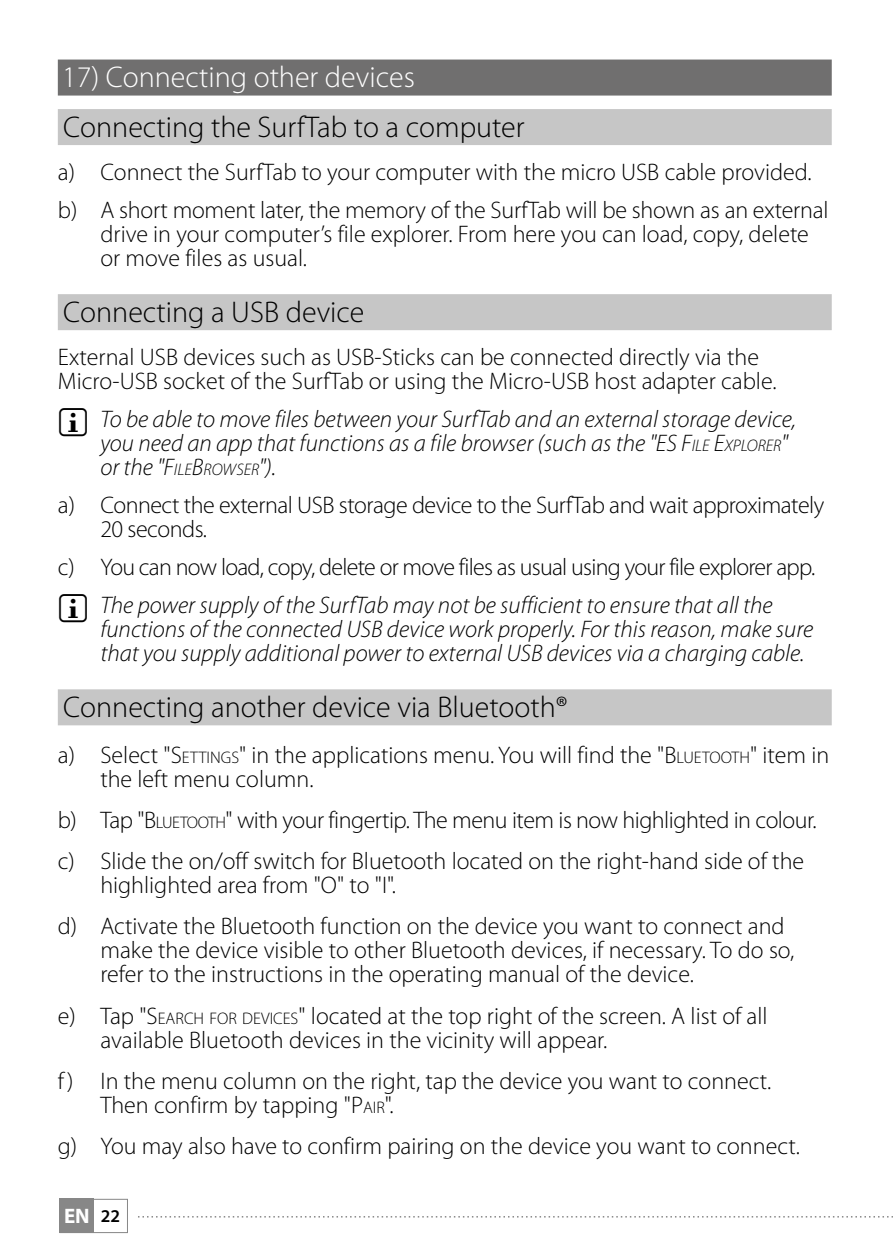
<style>
.page{position:relative;width:893px;height:1259px;background:#fff}
.page>*{position:absolute;margin:0;border:0;box-sizing:border-box;transform-origin:0 0}
.t1{font:300 30px "Myriad Pro";color:#000}
.t2{font:300 30px "Myriad Pro";color:#fff}
.t3{font:300 24px/24px "Myriad Pro";color:#000}
.t4{font:italic 300 24px/24px "Myriad Pro";color:#000}
.t5{font:300 24px/24px "Myriad Pro";letter-spacing:-.02em;color:#000}
.t6{font:300 24px "Myriad Pro";letter-spacing:-.03em;color:#000}
.t7{font:700 21px "Myriad Pro";color:#fff}
.s1{font-style:inherit}
.s2{font-size:16.8px}
.s3{font-weight:600;font-size:18px;color:#000}
</style>
<div class="page">
<div style="left:60px;top:1199px;width:34px;height:34px;background:#878787"></div>
<div style="left:60px;top:1199px;width:68px;height:34px;border:1px solid #878787"></div>
<svg style="left:138px;top:1216px;width:755px;height:1px"></svg>
<div style="left:58px;top:60px;width:774px;height:36px;background:#706f6f"></div>
<div style="left:58px;top:109px;width:774px;height:36px;background:#c6c6c6"></div>
<div style="left:58px;top:294px;width:774px;height:36px;background:#c6c6c6"></div>
<div style="left:58px;top:689px;width:774px;height:36px;background:#c6c6c6"></div>
<p class="t2" style="left:62px;top:61px;width:354px">17) Connecting other devices</p>
<p class="t1" style="left:63px;top:110px;width:463px">Connecting the SurfTab to a computer</p>
<p class="t3" style="left:58px;top:153px;width:772px;line-height:38.1px">a) Connect the SurfTab to your computer with the micro USB cable provided. b) A short moment later, the memory of the SurfTab will be shown as an external</p>
<p class="t3" style="left:100px;top:222px;width:710px">drive in your computer’s file explorer. From here you can load, copy, delete or move files as usual.</p>
<p class="t1" style="left:63px;top:295px;width:303px">Connecting a USB device</p>
<p class="t3" style="left:58px;top:345px;width:720px">External USB devices such as USB-Sticks can be connected directly via the<br>Micro-USB socket of the SurfTab or using the Micro-USB host adapter cable.</p>
<p class="t4" style="left:100px;top:408px;width:697px">To be able to move files between your SurfTab and an external storage device, you need an app that functions as a file browser (such as the "<span class="s1">ES F</span><span class="s2">ILE</span> <span class="s1">E</span><span class="s2">XPLORER</span>" or the "<span class="s1">F</span><span class="s2">ILE</span><span class="s1">B</span><span class="s2">ROWSER</span>").</p>
<p class="t5" style="left:100px;top:494px;width:725px;text-indent:-43px">a) Connect the external USB storage device to the SurfTab and wait approximately<br>20 seconds.</p>
<p class="t6" style="left:58px;top:554px;width:759px">c) You can now load, copy, delete or move files as usual using your file explorer app.</p>
<p class="t4" style="left:100px;top:594px;width:714px">The power supply of the SurfTab may not be sufficient to ensure that all the functions of the connected USB device work properly. For this reason, make sure that you supply additional power to external USB devices via a charging cable.</p>
<p class="t1" style="left:63px;top:690px;width:506px">Connecting another device via Bluetooth®</p>
<p class="t3" style="left:100px;top:744px;width:730px;text-indent:-43px">a) Select "<span class="s1">S</span><span class="s2">ETTINGS</span>" in the applications menu. You will find the "<span class="s1">B</span><span class="s2">LUETOOTH</span>" item in the left menu column.</p>
<p class="t3" style="left:58px;top:800px;width:760px;line-height:41.1px">b) Tap "<span class="s1">B</span><span class="s2">LUETOOTH</span>" with your fingertip. The menu item is now highlighted in colour. c) Slide the on/off switch for Bluetooth located on the right-hand side of the</p>
<p class="t3" style="left:58px;top:865px;width:728px;line-height:41.1px;text-indent:43px">highlighted area from "<span class="s1">O</span>" to "<span class="s1">I</span> ".<br>d) Activate the Bluetooth function on the device you want to connect and</p>
<p class="t3" style="left:100px;top:939px;width:696px">make the device visible to other Bluetooth devices, if necessary. To do so, refer to the instructions in the operating manual of the device.</p>
<p class="t3" style="left:100px;top:1004px;width:669px;text-indent:-43px">e) Tap "<span class="s1">S</span><span class="s2">EARCH FOR DEVICES</span>" located at the top right of the screen. A list of all available Bluetooth devices in the vicinity will appear.</p>
<p class="t3" style="left:100px;top:1069px;width:672px;text-indent:-43px">f ) In the menu column on the right, tap the device you want to connect.<br>Then confirm by tapping "<span class="s1">P</span><span class="s2">AIR</span>".</p>
<p class="t3" style="left:58px;top:1134px;width:744px">g) You may also have to confirm pairing on the device you want to connect.</p>
<p class="t7" style="left:64px;top:1202px;width:58px">EN <span class="s3">22</span></p>
</div>
